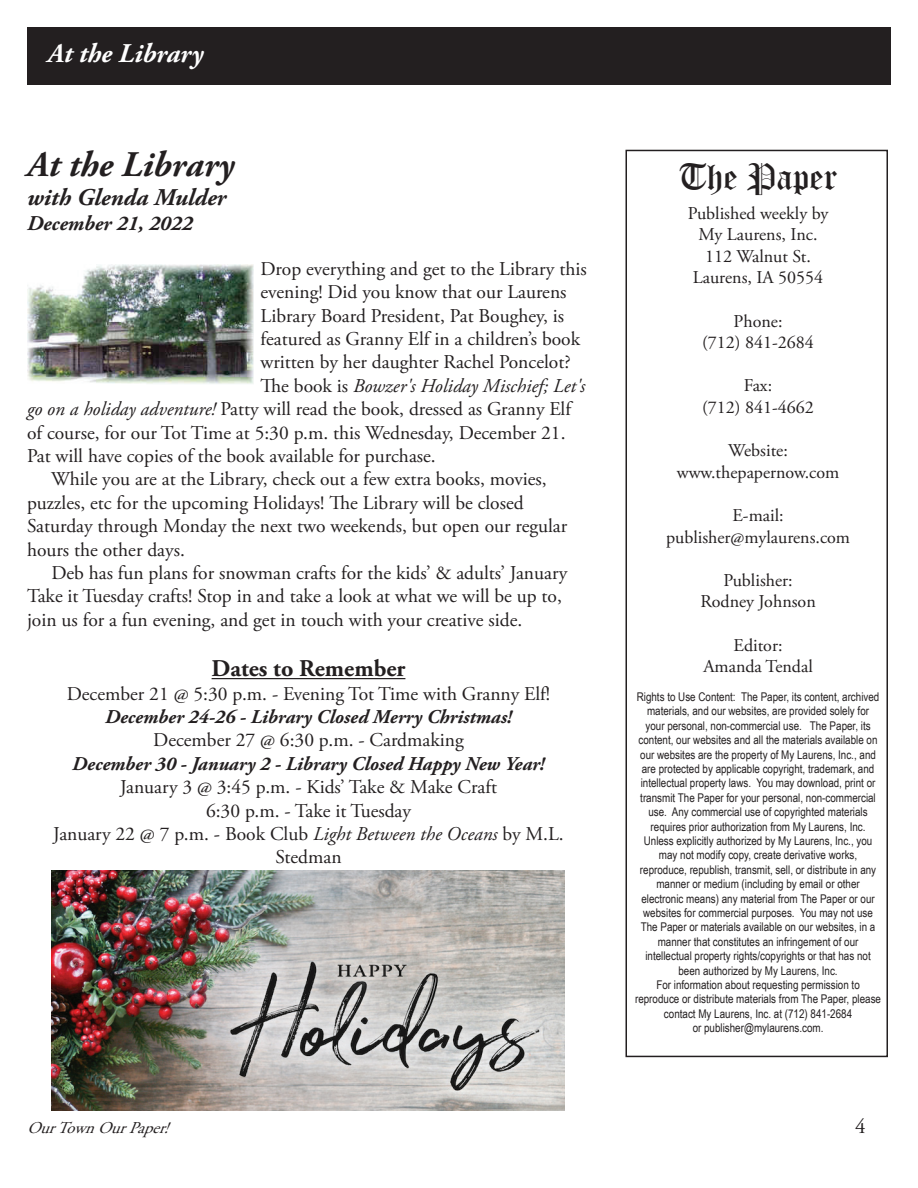
<style>
.page{position:relative;width:918px;height:1188px;background:#fff}
.page>*{position:absolute;margin:0;border:0;box-sizing:border-box;transform-origin:0 0}
.t1{font:italic 700 36px "Adobe Garamond Pro";color:#231f20}
.t2{font:36px "Old English Text";color:#231f20}
.t3{font:italic 700 27px "Adobe Garamond Pro";color:#fff}
.t4{font:italic 700 24px "Adobe Garamond Pro";color:#231f20}
.t5{font:700 24px "Adobe Garamond Pro";color:#231f20}
.t6{font:italic 700 21px "Adobe Garamond Pro";color:#231f20}
.t7{font:21px "Adobe Garamond Pro";color:#231f20}
.t8{font:19.5px/23.4px "Adobe Garamond Pro";color:#231f20;text-align:center}
.t9{font:italic 700 19.5px "Adobe Garamond Pro";color:#231f20}
.t10{font:italic 19.5px "Adobe Garamond Pro";color:#231f20}
.t11{font:18px/21.6px "Adobe Garamond Pro";color:#231f20;text-align:center}
.t12{font:italic 16.5px "Adobe Garamond Pro";color:#231f20}
.t13{font:12px/14.4px "Arial Narrow";color:#231f20;text-align:center}
.s1{font-style:normal}
.s2{font-style:italic}
</style>
<div class="page">
<div style="left:626px;top:150px;width:262px;height:907px;border:2px solid #231f20"></div>
<div style="left:27px;top:28px;width:864px;height:57px;background:#231f20"></div>
<hr style="left:212px;top:678px;width:193px;height:1px;background:#231f20">
<img style="left:27px;top:264px;width:227px;height:120px">
<img style="left:52px;top:871px;width:513px;height:239px">
<h2 class="t3" style="left:48px;top:38px;width:157px">At the Library</h2>
<h1 class="t1" style="left:27px;top:144px;width:209px">At the Library</h1>
<h3 class="t4" style="left:27px;top:183px;width:201px">with Glenda Mulder</h3>
<h3 class="t6" style="left:27px;top:211px;width:167px">December 21, 2022</h3>
<h3 class="t8" style="left:261px;top:258px;width:328px">Drop everything and get to the Library this</h3>
<h3 class="t8" style="left:261px;top:281px;width:308px">evening! Did you know that our Laurens</h3>
<h3 class="t8" style="left:261px;top:304px;width:305px">Library Board President, Pat Boughey, is</h3>
<h3 class="t8" style="left:261px;top:328px;width:321px">featured as Granny Elf in a children’s book</h3>
<h3 class="t8" style="left:261px;top:351px;width:312px">written by her daughter Rachel Poncelot?</h3>
<h3 class="t10" style="left:261px;top:374px;width:326px"><span class="s1">The book is</span> Bowzer's Holiday Mischief; Let's</h3>
<h3 class="t8" style="left:27px;top:398px;width:546px"><span class="s2">go on a holiday adventure!</span> Patty will read the book, dressed as Granny Elf</h3>
<h3 class="t8" style="left:27px;top:421px;width:540px">of course, for our Tot Time at 5:30 p.m. this Wednesday, December 21.</h3>
<h3 class="t8" style="left:27px;top:445px;width:410px">Pat will have copies of the book available for purchase.</h3>
<h3 class="t8" style="left:51px;top:468px;width:497px">While you are at the Library, check out a few extra books, movies,</h3>
<h3 class="t8" style="left:27px;top:492px;width:498px">puzzles, etc for the upcoming Holidays! The Library will be closed</h3>
<h3 class="t8" style="left:27px;top:515px;width:542px">Saturday through Monday the next two weekends, but open our regular</h3>
<h3 class="t8" style="left:27px;top:538px;width:159px">hours the other days.</h3>
<h3 class="t8" style="left:51px;top:562px;width:518px">Deb has fun plans for snowman crafts for the kids’ &amp; adults’ January</h3>
<h3 class="t8" style="left:27px;top:585px;width:536px">Take it Tuesday crafts! Stop in and take a look at what we will be up to,</h3>
<h3 class="t8" style="left:27px;top:609px;width:497px">join us for a fun evening, and get in touch with your creative side.</h3>
<h3 class="t5" style="left:212px;top:655px;width:195px">Dates to Remember</h3>
<h3 class="t8" style="left:67px;top:682px;width:485px">December 21 @ 5:30 p.m. - Evening Tot Time with Granny Elf!</h3>
<h3 class="t9" style="left:105px;top:706px;width:408px">December 24-26 - Library Closed Merry Christmas!</h3>
<h3 class="t8" style="left:153px;top:729px;width:312px">December 27 @ 6:30 p.m. - Cardmaking</h3>
<h3 class="t9" style="left:72px;top:752px;width:474px">December 30 - January 2 - Library Closed Happy New Year!</h3>
<h3 class="t8" style="left:53px;top:776px;width:512px">January 3 @ 3:45 p.m. - Kids’ Take &amp; Make Craft<br>6:30 p.m. - Take it Tuesday<br>January 22 @ 7 p.m. - Book Club <span class="s2">Light Between the Oceans</span> by M.L.<br>Stedman</h3>
<h1 class="t2" style="left:678px;top:154px;width:161px">The Paper</h1>
<h3 class="t11" style="left:688px;top:203px;width:142px">Published weekly by<br>My Laurens, Inc.<br>112 Walnut St.<br>Laurens, IA 50554</h3>
<h3 class="t11" style="left:702px;top:311px;width:113px">Phone:<br>(712) 841-2684</h3>
<h3 class="t11" style="left:702px;top:376px;width:113px">Fax:<br>(712) 841-4662</h3>
<h3 class="t11" style="left:677px;top:440px;width:164px">Website: www.thepapernow.com</h3>
<h3 class="t11" style="left:666px;top:505px;width:186px">E-mail: publisher@mylaurens.com</h3>
<h3 class="t11" style="left:700px;top:570px;width:117px">Publisher:<br>Rodney Johnson</h3>
<h3 class="t11" style="left:703px;top:635px;width:111px">Editor:<br>Amanda Tendal</h3>
<p class="t13" style="left:635px;top:689px;width:247px">Rights to Use Content: The Paper, its content, archived materials, and our websites, are provided solely for<br>your personal, non-commercial use. The Paper, its content, our websites and all the materials available on our websites are the property of My Laurens, Inc., and are protected by applicable copyright, trademark, and intellectual property laws. You may download, print or transmit The Paper for your personal, non-commercial use. Any commercial use of copyrighted materials requires prior authorization from My Laurens, Inc.<br>Unless explicitly authorized by My Laurens, Inc., you may not modify copy, create derivative works, reproduce, republish, transmit, sell, or distribute in any manner or medium (including by email or other electronic means) any material from The Paper or our websites for commercial purposes. You may not use The Paper or materials available on our websites, in a manner that constitutes an infringement of our intellectual property rights/copyrights or that has not been authorized by My Laurens, Inc.<br>For information about requesting permission to reproduce or distribute materials from The Paper, please contact My Laurens, Inc. at (712) 841-2684<br>or publisher@mylaurens.com.</p>
<h3 class="t12" style="left:27px;top:1118px;width:151px">OurTownOurPaper!</h3>
<h3 class="t7" style="left:855px;top:1114px;width:12px">4</h3>
</div>
